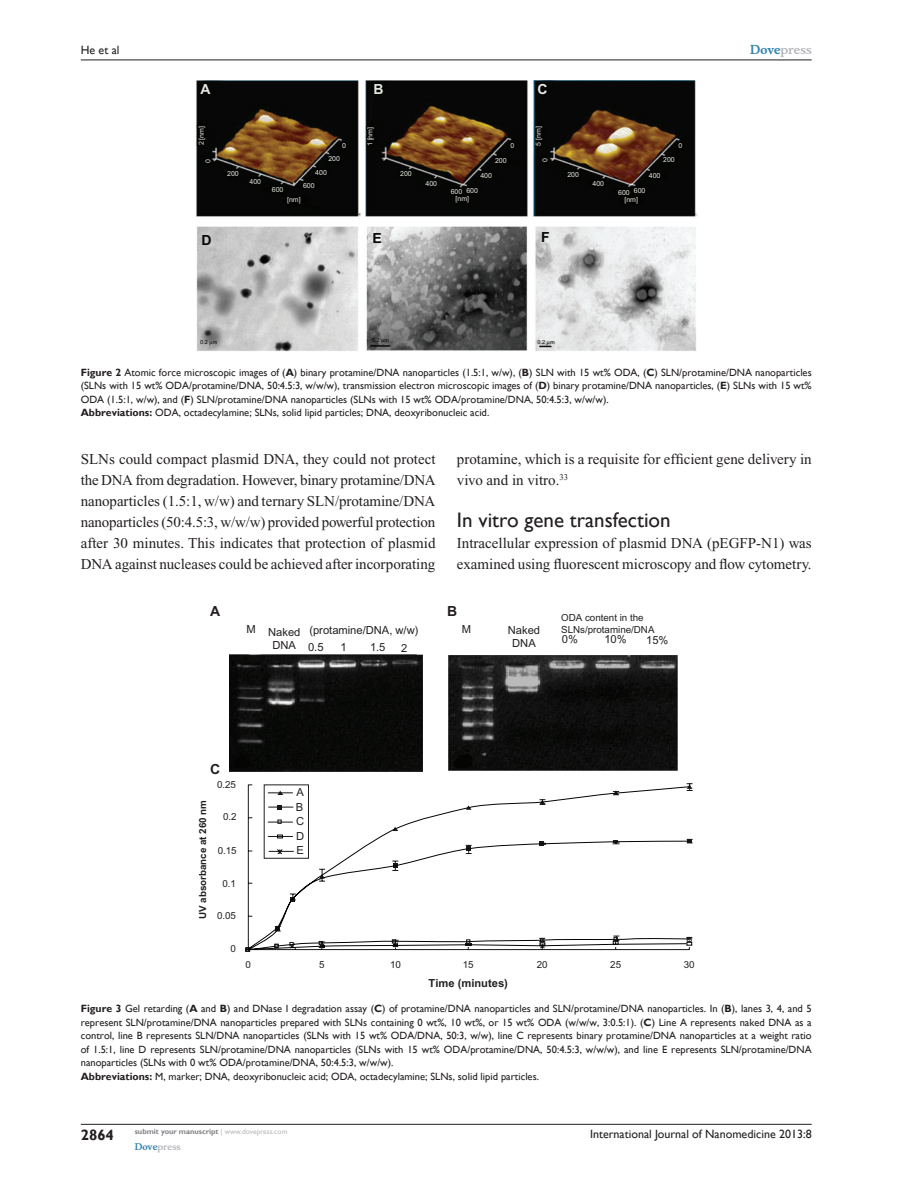
<style>
.page{position:relative;width:918px;height:1188px;background:#fff}
.page>*{position:absolute;margin:0;border:0;box-sizing:border-box;transform-origin:0 0}
.t1{font:21px "Gill Sans";color:#231f20}
.TxF{font:15px/21px "Times New Roman";color:#231f20}
.t2{font:700 15px "Gill Sans";color:#231f20}
.t3{font:700 13.95px "Arial";color:#060706}
.t4{font:700 13.95px "Arial";color:#231f20}
.t5{font:700 13.95px "Arial";color:#e4e7de}
.t6{font:700 13.95px "Arial";color:#e8e8e9}
.t7{font:12px "Gill Sans";color:#231f20}
.t8{font:700 12px "Musee";color:#b8b9bc}
.t9{font:11.1px/14.7px "Arial";color:#231f20;text-align:justify}
.t10{font:700 11.1px "Arial";color:#231f20}
.FC{font:10.5px/13.5px "Gill Sans";color:#231f20;text-align:justify}
.TSNRI{font:10.5px "Gill Sans";color:#231f20}
.t11{font:9.75px "Arial";color:#231f20}
.t12{font:700 9.75px "Arial";color:#231f20}
.t13{font:700 9px "Musee";color:#b8b9bc}
.t14{font:700 7.5px "Gill Sans";color:#808285}
.t15{font:7.05px "Arial";color:#e4e7de}
.t16{font:5.55px "Arial";color:#060706}
.s1{color:#3485ae}
.s2{font-weight:700}
.s3{font-weight:400;color:#b8b9bc}
</style>
<div class="page">
<hr style="left:81px;top:1124px;width:731px;height:1px;background:#231f20">
<hr style="left:81px;top:60px;width:731px;height:1px;background:#231f20">
<img style="left:196px;top:81px;width:501px;height:270px">
<svg style="left:690px;top:937px;width:3px;height:9px"></svg>
<svg style="left:687px;top:783px;width:6px;height:8px"></svg>
<svg style="left:690px;top:839px;width:3px;height:5px"></svg>
<svg style="left:247px;top:786px;width:443px;height:164px"></svg>
<img style="left:229px;top:654px;width:194px;height:117px">
<img style="left:449px;top:655px;width:229px;height:116px">
<svg style="left:210px;top:341px;width:3px;height:4px"></svg>
<svg style="left:381px;top:339px;width:3px;height:4px"></svg>
<svg style="left:547px;top:341px;width:3px;height:4px"></svg>
<p class="t7" style="left:81px;top:43px;width:40px">He et al</p>
<p class="t5" style="left:201px;top:80px;width:12px">A</p>
<p class="t5" style="left:374px;top:81px;width:12px">B</p>
<p class="t6" style="left:537px;top:81px;width:12px">C</p>
<p class="t15" style="left:197px;top:145px;width:21px;rotate:-90deg">2 [nm]</p>
<p class="t15" style="left:366px;top:146px;width:21px;rotate:-90deg">1 [nm]</p>
<p class="t15" style="left:534px;top:146px;width:21px;rotate:-90deg">5 [nm]</p>
<p class="t15" style="left:342px;top:142px;width:5px">0</p>
<p class="t15" style="left:511px;top:141px;width:5px">0</p>
<p class="t15" style="left:678px;top:142px;width:5px">0</p>
<p class="t15" style="left:328px;top:155px;width:13px">200</p>
<p class="t15" style="left:663px;top:156px;width:13px">200</p>
<p class="t15" style="left:495px;top:157px;width:13px">200</p>
<p class="t15" style="left:204px;top:163px;width:5px;rotate:-90deg">0</p>
<p class="t15" style="left:541px;top:162px;width:5px;rotate:-90deg">0</p>
<p class="t15" style="left:227px;top:170px;width:13px">200</p>
<p class="t15" style="left:400px;top:170px;width:13px">200</p>
<p class="t15" style="left:315px;top:168px;width:13px">400</p>
<p class="t15" style="left:567px;top:171px;width:13px">200</p>
<p class="t15" style="left:649px;top:171px;width:13px">400</p>
<p class="t15" style="left:480px;top:172px;width:13px">400</p>
<p class="t15" style="left:250px;top:177px;width:13px">400</p>
<p class="t15" style="left:425px;top:179px;width:13px">400</p>
<p class="t15" style="left:593px;top:179px;width:13px">400</p>
<p class="t15" style="left:303px;top:181px;width:13px">600</p>
<p class="t15" style="left:272px;top:185px;width:13px">600</p>
<p class="t15" style="left:451px;top:187px;width:29px">600 600</p>
<p class="t15" style="left:618px;top:187px;width:29px">600 600</p>
<p class="t15" style="left:456px;top:195px;width:15px">[nm]</p>
<p class="t15" style="left:625px;top:196px;width:15px">[nm]</p>
<p class="t15" style="left:287px;top:196px;width:15px">[nm]</p>
<p class="t3" style="left:201px;top:232px;width:12px">D</p>
<p class="t3" style="left:373px;top:230px;width:11px">E</p>
<p class="t3" style="left:541px;top:229px;width:10px">F</p>
<p class="t16" style="left:200px;top:339px;width:19px">0.2 m</p>
<p class="t16" style="left:372px;top:337px;width:19px">0.2 m</p>
<p class="t16" style="left:538px;top:339px;width:19px">0.2 m</p>
<p class="t8" style="left:750px;top:43px;width:63px"><span class="s1">Dove</span>press</p>
<p class="FC" style="left:81px;top:366px;width:732px"><span class="s2">Figure 2</span> Atomic force microscopic images of (<span class="s2">A</span>) binary protamine/DNA nanoparticles (1.5:1, w/w), (<span class="s2">B</span>) SLN with 15 wt% ODA, (<span class="s2">C</span>) SLN/protamine/DNA nanoparticles (SLNs with 15 wt% ODA/protamine/DNA, 50:4.5:3, w/w/w), transmission electron microscopic images of (<span class="s2">D</span>) binary protamine/DNA nanoparticles, (<span class="s2">E</span>) SLNs with 15 wt% ODA (1.5:1, w/w), and (<span class="s2">F</span>) SLN/protamine/DNA nanoparticles (SLNs with 15 wt% ODA/protamine/DNA, 50:4.5:3, w/w/w).</p>
<p class="TSNRI" style="left:81px;top:407px;width:410px"><span class="s2">Abbreviations:</span> ODA, octadecylamine; SLNs, solid lipid particles; DNA, deoxyribonucleic acid.</p>
<p class="TxF" style="left:81px;top:448px;width:356px;text-align:justify">SLNs could compact plasmid DNA, they could not protect the DNA from degradation. However, binary protamine/DNA nanoparticles (1.5:1, w/w) and ternary SLN/protamine/DNA nanoparticles (50:4.5:3, w/w/w) provided powerful protection after 30 minutes. This indicates that protection of plasmid DNA against nucleases could be achieved after incorporating</p>
<p class="TxF" style="left:457px;top:448px;width:356px">protamine, which is a requisite for efficient gene delivery in vivo and in vitro.<sup>33</sup></p>
<h2 class="t1" style="left:457px;top:507px;width:215px">In vitro gene transfection</h2>
<p class="TxF" style="left:457px;top:532px;width:356px">Intracellular expression of plasmid DNA (pEGFP-N1) was examined using fluorescent microscopy and flow cytometry.</p>
<p class="t4" style="left:210px;top:603px;width:12px">A</p>
<p class="t4" style="left:447px;top:603px;width:12px">B</p>
<p class="t9" style="left:273px;top:625px;width:29px;line-height:13.4px;text-indent:-26px">M Naked<br>DNA</p>
<p class="t9" style="left:309px;top:623px;width:111px">(protamine/DNA, w/w)</p>
<p class="t9" style="left:308px;top:640px;width:17px">0.5</p>
<p class="t9" style="left:340px;top:640px;width:8px">1</p>
<p class="t9" style="left:370px;top:640px;width:17px">1.5</p>
<p class="t9" style="left:401px;top:641px;width:8px">2</p>
<p class="t9" style="left:462px;top:622px;width:11px">M</p>
<p class="t11" style="left:561px;top:612px;width:84px">ODA content in the</p>
<p class="t9" style="left:508px;top:623px;width:34px">Naked</p>
<p class="t11" style="left:561px;top:624px;width:95px">SLNs/protamine/DNA</p>
<p class="t9" style="left:512px;top:636px;width:25px">DNA</p>
<p class="t9" style="left:562px;top:632px;width:18px">0%</p>
<p class="t9" style="left:604px;top:632px;width:24px">10%</p>
<p class="t9" style="left:646px;top:633px;width:24px">15%</p>
<p class="t4" style="left:210px;top:761px;width:12px">C</p>
<p class="t12" style="left:197px;top:919px;width:120px;rotate:-90deg">UV absorbance at 260 nm</p>
<p class="t11" style="left:217px;top:779px;width:21px">0.25</p>
<p class="t11" style="left:223px;top:811px;width:15px">0.2</p>
<p class="t11" style="left:218px;top:845px;width:21px">0.15</p>
<p class="t11" style="left:222px;top:878px;width:15px">0.1</p>
<p class="t11" style="left:217px;top:910px;width:21px">0.05</p>
<p class="t11" style="left:231px;top:944px;width:7px">0</p>
<p class="t9" style="left:296px;top:785px;width:10px">A B C D E</p>
<p class="t11" style="left:319px;top:959px;width:7px">5</p>
<p class="t11" style="left:390px;top:959px;width:12px">10</p>
<p class="t11" style="left:463px;top:959px;width:12px">15</p>
<p class="t10" style="left:429px;top:976px;width:81px">Time (minutes)</p>
<p class="t11" style="left:246px;top:959px;width:7px">0</p>
<p class="t11" style="left:537px;top:959px;width:12px">20</p>
<p class="t11" style="left:610px;top:959px;width:12px">25</p>
<p class="t11" style="left:684px;top:959px;width:12px">30</p>
<p class="FC" style="left:81px;top:1002px;width:732px"><span class="s2">Figure 3</span> Gel retarding (<span class="s2">A</span> and <span class="s2">B</span>) and DNase I degradation assay (<span class="s2">C</span>) of protamine/DNA nanoparticles and SLN/protamine/DNA nanoparticles. In (<span class="s2">B</span>), lanes 3, 4, and 5 represent SLN/protamine/DNA nanoparticles prepared with SLNs containing 0 wt%, 10 wt%, or 15 wt% ODA (w/w/w, 3:0.5:1). (<span class="s2">C</span>) Line A represents naked DNA as a control, line B represents SLN/DNA nanoparticles (SLNs with 15 wt% ODA/DNA, 50:3, w/w), line C represents binary protamine/DNA nanoparticles at a weight ratio of 1.5:1, line D represents SLN/protamine/DNA nanoparticles (SLNs with 15 wt% ODA/protamine/DNA, 50:4.5:3, w/w/w), and line E represents SLN/protamine/DNA nanoparticles (SLNs with 0 wt% ODA/protamine/DNA, 50:4.5:3, w/w/w).</p>
<p class="TSNRI" style="left:81px;top:1070px;width:460px"><span class="s2">Abbreviations:</span> M, marker; DNA, deoxyribonucleic acid; ODA, octadecylamine; SLNs, solid lipid particles.</p>
<h2 class="t2" style="left:81px;top:1126px;width:35px">2864</h2>
<p class="t14" style="left:135px;top:1127px;width:154px">submit your manuscript <span class="s3">| www.dovepress.com</span></p>
<p class="t13" style="left:135px;top:1141px;width:48px"><span class="s1">Dove</span>press</p>
<p class="t7" style="left:590px;top:1127px;width:223px">International Journal of Nanomedicine 2013:8</p>
</div>
